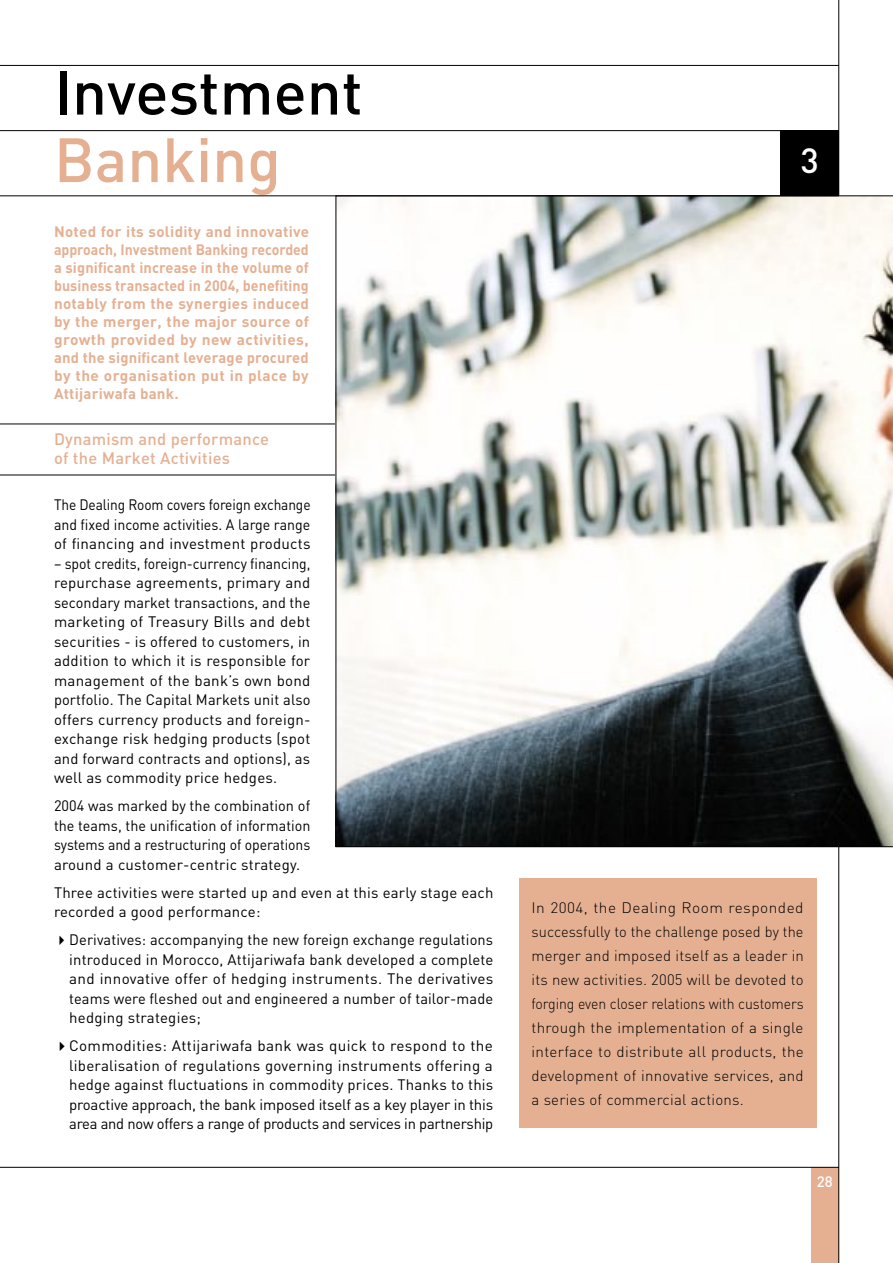
<style>
.page{position:relative;width:893px;height:1263px;background:#fff}
.page>*{position:absolute;margin:0;border:0;box-sizing:border-box;transform-origin:0 0}
.t1{font:500 61.5px "DIN";color:#000}
.t2{font:500 61.5px "DIN";color:#e5b092}
.t3{font:500 34.5px "DIN";color:#fff}
.t4{font:500 16.5px "DIN";letter-spacing:.015em;color:#e5b092}
.t5{font:15px/19.5px "DIN";letter-spacing:.01em;color:#000;text-align:justify}
.t6{font:15px/19.5px "DIN";letter-spacing:.01em;color:#000;text-align:justify;scale:.93 1}
.t7{font:300 15px/24px "DIN";letter-spacing:.015em;color:#000;text-align:justify}
.t8{font:700 15px/18px "DIN";letter-spacing:.02em;color:#e5b092;text-align:justify}
.t9{font:15px/19.5px "DIN";letter-spacing:.01em;color:#000;text-align:justify;scale:.91 1}
.t10{font:500 15px "DIN";color:#fff}
</style>
<div class="page">
<hr style="left:0;top:475px;width:403px;height:1px;background:#000">
<hr style="left:0;top:424px;width:404px;height:1px;background:#000">
<svg style="left:336px;top:196px;width:557px;height:651px"></svg>
<div style="left:811px;top:1167px;width:27px;height:96px;background:#e5b092"></div>
<div style="left:780px;top:131px;width:59px;height:65px;background:#000"></div>
<hr style="left:0;top:130px;width:839px;height:1px;background:#000">
<hr style="left:0;top:196px;width:839px;height:1px;background:#000">
<hr style="left:0;top:65px;width:839px;height:1px;background:#000">
<hr style="left:0;top:1167px;width:839px;height:1px;background:#000">
<hr style="left:838px;top:0;width:1px;height:196px;background:#000">
<hr style="left:838px;top:847px;width:1px;height:416px;background:#000">
<div style="left:519px;top:879px;width:297px;height:249px;background:#e5b092"></div>
<p class="t1" style="left:54px;top:53px;width:310px">Investment</p>
<p class="t2" style="left:54px;top:121px;width:228px">Banking</p>
<p class="t3" style="left:800px;top:138px;width:20px">3</p>
<p class="t8" style="left:54px;top:222px;width:257px">Noted for its solidity and innovative approach, Investment Banking recorded a significant increase in the volume of business transacted in 2004, benefiting notably from the synergies induced by the merger, the major source of growth provided by new activities, and the significant leverage procured by the organisation put in place by Attijariwafa bank.</p>
<p class="t4" style="left:54px;top:428px;width:216px">Dynamism and performance</p>
<p class="t4" style="left:54px;top:448px;width:178px">of the Market Activities</p>
<p class="t9" style="left:54px;top:495px;width:283px">The Dealing Room covers foreign exchange and fixed income activities. A large range of financing and investment products</p>
<p class="t6" style="left:54px;top:553px;width:277px">– spot credits, foreign-currency financing, repurchase agreements, primary and secondary market transactions, and the marketing of Treasury Bills and debt securities - is offered to customers, in addition to which it is responsible for management of the bank’s own bond portfolio. The Capital Markets unit also offers currency products and foreign&shy;exchange risk hedging products (spot and forward contracts and options), as well as commodity price hedges.</p>
<p class="t5" style="left:54px;top:796px;width:258px">2004 was marked by the combination of the teams, the unification of information systems and a restructuring of operations around a customer-centric strategy.</p>
<p class="t5" style="left:54px;top:882px;width:441px">Three activities were started up and even at this early stage each recorded a good performance:</p>
<p class="t5" style="left:69px;top:930px;width:426px;text-indent:-15px">✔ Derivatives: accompanying the new foreign exchange regulations introduced in Morocco, Attijariwafa bank developed a complete and innovative offer of hedging instruments. The derivatives teams were fleshed out and engineered a number of tailor-made hedging strategies;</p>
<p class="t5" style="left:69px;top:1036px;width:426px;text-indent:-15px">✔ Commodities: Attijariwafa bank was quick to respond to the liberalisation of regulations governing instruments offering a hedge against fluctuations in commodity prices. Thanks to this proactive approach, the bank imposed itself as a key player in this area and now offers a range of products and services in partnership</p>
<p class="t7" style="left:531px;top:896px;width:274px">In 2004, the Dealing Room responded successfully to the challenge posed by the merger and imposed itself as a leader in its new activities. 2005 will be devoted to forging even closer relations with customers through the implementation of a single interface to distribute all products, the development of innovative services, and a series of commercial actions.</p>
<p class="t10" style="left:817px;top:1172px;width:17px">28</p>
</div>
